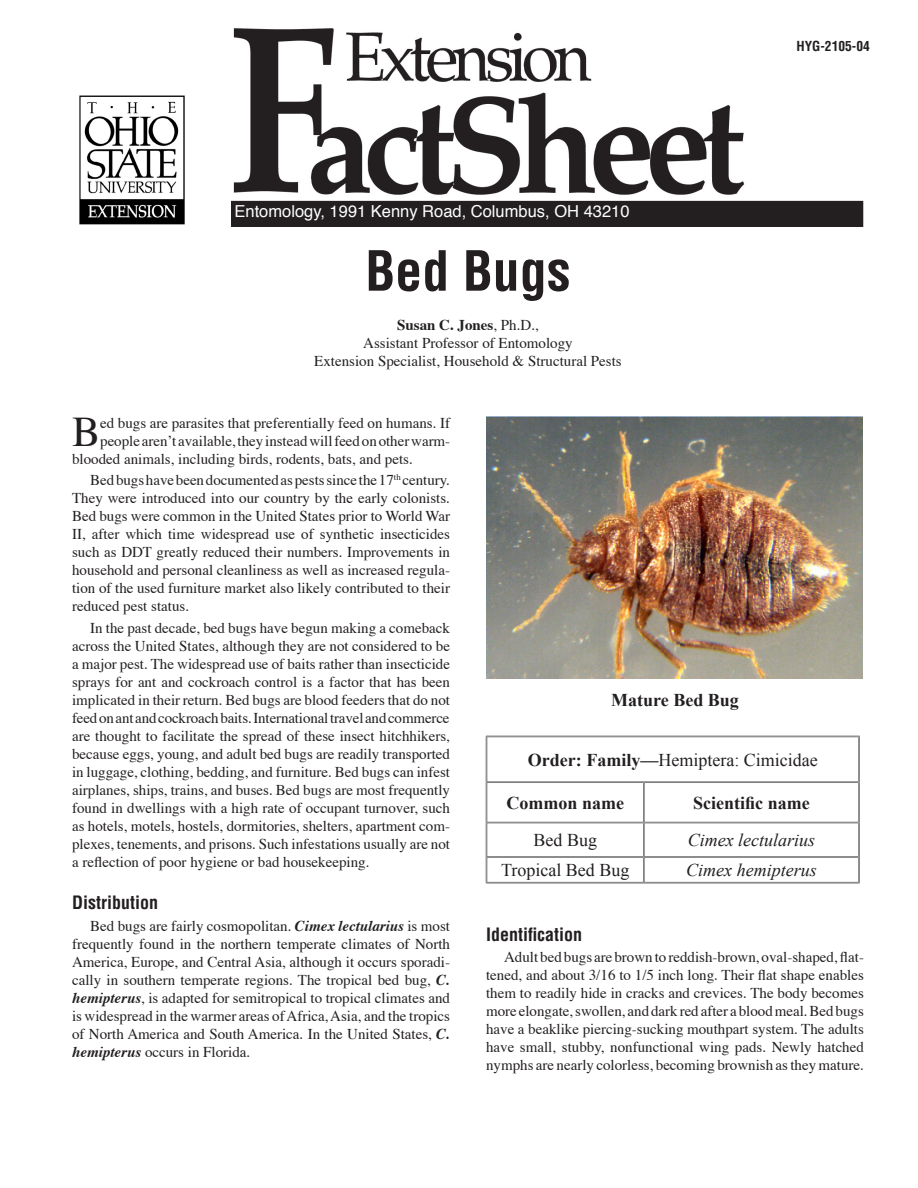
<style>
.page{position:relative;width:918px;height:1188px;background:#fff}
.page>*{position:absolute;margin:0;border:0;box-sizing:border-box;transform-origin:0 0}
.t1{font:700 condensed 54px "Helvetica";color:#231f20}
.t2{font:42.15px "Times";color:#231f20}
.t3{font:18px "Times New Roman";color:#231f20}
.t4{font:700 18px "Times New Roman";color:#231f20}
.t5{font:italic 18px "Times New Roman";color:#231f20}
.t6{font:700 condensed 18px "Helvetica";color:#231f20}
.t7{font:16.5px "Helvetica";color:#fff}
.t8{font:15px/18px "Times";color:#231f20;text-align:justify}
.t9{font:700 condensed 13.5px "Helvetica";color:#231f20}
.s1{font-weight:700}
.s2{font-weight:700;font-style:italic}
</style>
<div class="page">
<img style="left:231px;top:28px;width:633px;height:198px">
<img style="left:79px;top:95px;width:106px;height:130px">
<hr style="left:486px;top:736px;width:158px;height:1px;background:#808080">
<hr style="left:487px;top:737px;width:157px;height:1px;background:#808080">
<hr style="left:644px;top:736px;width:216px;height:1px;background:#808080">
<hr style="left:644px;top:737px;width:215px;height:1px;background:#808080">
<hr style="left:487px;top:782px;width:157px;height:1px;background:#808080">
<hr style="left:644px;top:782px;width:215px;height:1px;background:#808080">
<hr style="left:487px;top:822px;width:157px;height:1px;background:#808080">
<hr style="left:487px;top:823px;width:157px;height:1px;background:#808080">
<hr style="left:644px;top:822px;width:215px;height:1px;background:#808080">
<hr style="left:644px;top:823px;width:215px;height:1px;background:#808080">
<hr style="left:487px;top:856px;width:157px;height:1px;background:#808080">
<hr style="left:487px;top:857px;width:157px;height:1px;background:#808080">
<hr style="left:644px;top:856px;width:215px;height:1px;background:#808080">
<hr style="left:644px;top:857px;width:215px;height:1px;background:#808080">
<hr style="left:487px;top:882px;width:157px;height:1px;background:#808080">
<hr style="left:486px;top:883px;width:158px;height:1px;background:#808080">
<hr style="left:644px;top:882px;width:215px;height:1px;background:#808080">
<hr style="left:644px;top:883px;width:216px;height:1px;background:#808080">
<hr style="left:486px;top:736px;width:1px;height:46px;background:#808080">
<hr style="left:487px;top:737px;width:1px;height:45px;background:#808080">
<hr style="left:486px;top:782px;width:1px;height:41px;background:#808080">
<hr style="left:487px;top:783px;width:1px;height:39px;background:#808080">
<hr style="left:486px;top:823px;width:1px;height:34px;background:#808080">
<hr style="left:487px;top:823px;width:1px;height:34px;background:#808080">
<svg style="left:486px;top:857px;width:2px;height:26px"></svg>
<hr style="left:858px;top:737px;width:1px;height:45px;background:#808080">
<hr style="left:859px;top:736px;width:1px;height:46px;background:#808080">
<hr style="left:643px;top:783px;width:1px;height:39px;background:#808080">
<hr style="left:644px;top:783px;width:1px;height:39px;background:#808080">
<hr style="left:858px;top:783px;width:1px;height:39px;background:#808080">
<hr style="left:859px;top:782px;width:1px;height:41px;background:#808080">
<hr style="left:643px;top:823px;width:1px;height:34px;background:#808080">
<hr style="left:644px;top:823px;width:1px;height:34px;background:#808080">
<hr style="left:858px;top:823px;width:1px;height:34px;background:#808080">
<hr style="left:859px;top:823px;width:1px;height:34px;background:#808080">
<svg style="left:643px;top:858px;width:2px;height:24px"></svg>
<svg style="left:858px;top:857px;width:2px;height:26px"></svg>
<img style="left:486px;top:417px;width:377px;height:262px">
<p class="t7" style="left:235px;top:200px;width:396px">Entomology, 1991 Kenny Road, Columbus, OH 43210</p>
<h1 class="t1" style="left:365px;top:238px;width:207px">Bed Bugs</h1>
<p class="t8" style="left:314px;top:317px;width:309px;text-align:center"><span class="s1">Susan C. Jones</span>, Ph.D.,<br>Assistant Professor of Entomology<br>Extension Specialist, Household &amp; Structural Pests</p>
<p class="t9" style="left:796px;top:38px;width:75px">HYG-2105-04</p>
<h2 class="t2" style="left:72px;top:405px;width:30px">B</h2>
<p class="t8" style="left:100px;top:415px;width:351px">ed bugs are parasites that preferentially feed on humans. If</p>
<p class="t8" style="left:100px;top:433px;width:352px">people arenʼt available, they instead will feed on other warm-</p>
<p class="t8" style="left:72px;top:451px;width:342px">blooded animals, including birds, rodents, bats, and pets.</p>
<p class="t8" style="left:72px;top:472px;width:379px;text-indent:18px">Bed bugs have been documented as pests since the 17<sup>th</sup> century.<br>They were introduced into our country by the early colonists.<br>Bed bugs were common in the United States prior to World War II, after which time widespread use of synthetic insecticides such as DDT greatly reduced their numbers. Improvements in household and personal cleanliness as well as increased regula&shy;tion of the used furniture market also likely contributed to their reduced pest status.</p>
<p class="t8" style="left:72px;top:619px;width:379px;text-indent:18px">In the past decade, bed bugs have begun making a comeback across the United States, although they are not considered to be a major pest. The widespread use of baits rather than insecticide sprays for ant and cockroach control is a factor that has been implicated in their return. Bed bugs are blood feeders that do not feed on ant and cockroach baits. International travel and commerce are thought to facilitate the spread of these insect hitchhikers, because eggs, young, and adult bed bugs are readily transported in luggage, clothing, bedding, and furniture. Bed bugs can infest airplanes, ships, trains, and buses. Bed bugs are most frequently found in dwellings with a high rate of occupant turnover, such as hotels, motels, hostels, dormitories, shelters, apartment com&shy;plexes, tenements, and prisons. Such infestations usually are not a reflection of poor hygiene or bad housekeeping.</p>
<p class="t6" style="left:72px;top:892px;width:88px">Distribution</p>
<p class="t8" style="left:72px;top:917px;width:379px;text-indent:18px">Bed bugs are fairly cosmopolitan. <span class="s2">Cimex lectularius</span> is most frequently found in the northern temperate climates of North America, Europe, and Central Asia, although it occurs sporadi&shy;cally in southern temperate regions. The tropical bed bug, <span class="s2">C. hemipterus</span>, is adapted for semitropical to tropical climates and is widespread in the warmer areas of Africa, Asia, and the tropics of North America and South America. In the United States, <span class="s2">C. hemipterus</span> occurs in Florida.</p>
<p class="t6" style="left:486px;top:923px;width:98px">Identification</p>
<p class="t4" style="left:611px;top:690px;width:129px">Mature Bed Bug</p>
<p class="t3" style="left:528px;top:749px;width:291px"><span class="s1">Order: Family—</span>Hemiptera: Cimicidae</p>
<p class="t4" style="left:507px;top:792px;width:119px">Common name</p>
<p class="t4" style="left:693px;top:792px;width:118px">Scientific name</p>
<p class="t3" style="left:534px;top:830px;width:65px">Bed Bug</p>
<p class="t5" style="left:688px;top:830px;width:129px">Cimex lectularius</p>
<p class="t3" style="left:501px;top:860px;width:130px">Tropical Bed Bug</p>
<p class="t5" style="left:686px;top:860px;width:132px">Cimex hemipterus</p>
<p class="t8" style="left:486px;top:949px;width:379px;text-indent:18px">Adult bed bugs are brown to reddish-brown, oval-shaped, flat&shy;tened, and about 3/16 to 1/5 inch long. Their flat shape enables them to readily hide in cracks and crevices. The body becomes more elongate, swollen, and dark red after a blood meal. Bed bugs have a beaklike piercing-sucking mouthpart system. The adults have small, stubby, nonfunctional wing pads. Newly hatched nymphs are nearly colorless, becoming brownish as they mature.</p>
</div>
